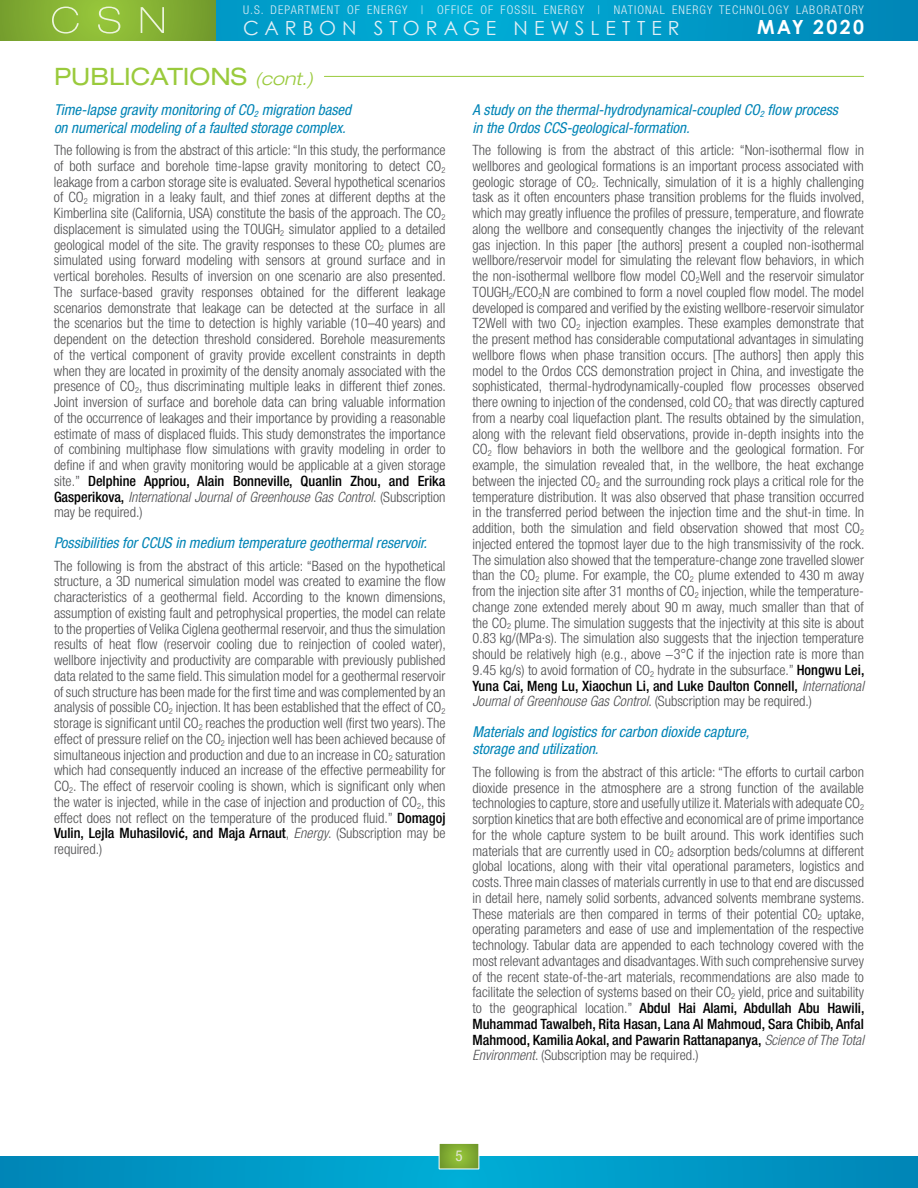
<style>
.page{position:relative;width:918px;height:1188px;background:#fff}
.page>*{position:absolute;margin:0;border:0;box-sizing:border-box;transform-origin:0 0}
.t1{font:expanded 24px "Helvetica Neue LT Std";color:#9aca3c}
.t2{font:19.5px "Century Gothic";letter-spacing:.305em;color:#dfeef6}
.t3{font:700 19.5px "Century Gothic";letter-spacing:.12em;color:#fff}
.t4{font:italic condensed 15px/17.2px "Helvetica Neue";color:#0084b6}
.t5{font:condensed 15px "Helvetica Neue LT Std";color:#e3e6d8}
.t6{font:300 condensed 14.25px/15.8px "Helvetica Neue LT Std";color:#4d4d4f;text-align:justify}
.t7{font:300 condensed 12px "Helvetica Neue LT Std";letter-spacing:.09em;color:#dfeef6}
.s1{font-weight:300;font-style:italic;font-size:18px}
.s2{font-weight:500;color:#000}
.s3{font-style:italic}
.s4{font-family:"Arial Narrow";font-weight:700;font-stretch:normal;color:#000}
</style>
<div class="page">
<svg style="left:216px;top:0;width:702px;height:40px;background:#009cc9"></svg>
<svg style="left:0;top:0;width:216px;height:40px;background:#80ab31"></svg>
<svg style="left:0;top:1156px;width:918px;height:32px;background:#0098c6"></svg>
<svg style="left:52px;top:7px;width:112px;height:27px;background:#9ac34c"></svg>
<svg style="left:439px;top:1143px;width:40px;height:26px"></svg>
<div style="left:439px;top:1143px;width:40px;height:26px;border:1px solid #fff"></div>
<hr style="left:324px;top:76px;width:540px;height:1px;background:#9aca3c">
<p class="t7" style="left:243px;top:3px;width:622px">U.S. DEPARTMENT OF ENERGY | OFFICE OF FOSSIL ENERGY | NATIONAL ENERGY TECHNOLOGY LABORATORY</p>
<h2 class="t3" style="left:757px;top:15px;width:108px">May 2020</h2>
<h1 class="t1" style="left:54px;top:62px;width:261px">PUBLICATIONS <span class="s1">(cont.)</span></h1>
<p class="t4" style="left:54px;top:101px;width:299px">Time-lapse gravity monitoring of CO<sub>2</sub> migration based on numerical modeling of a faulted storage complex.</p>
<p class="t6" style="left:54px;top:142px;width:394px">The following is from the abstract of this article: “In this study, the performance of both surface and borehole time-lapse gravity monitoring to detect CO<sub>2 </sub>leakage from a carbon storage site is evaluated. Several hypothetical scenarios of CO<sub>2</sub> migration in a leaky fault, and thief zones at different depths at the Kimberlina site (California, USA) constitute the basis of the approach. The CO<sub>2 </sub>displacement is simulated using the TOUGH<sub>2</sub> simulator applied to a detailed geological model of the site. The gravity responses to these CO<sub>2</sub> plumes are simulated using forward modeling with sensors at ground surface and in vertical boreholes. Results of inversion on one scenario are also presented.<br>The surface-based gravity responses obtained for the different leakage scenarios demonstrate that leakage can be detected at the surface in all the scenarios but the time to detection is highly variable (10–40 years) and dependent on the detection threshold considered. Borehole measurements of the vertical component of gravity provide excellent constraints in depth when they are located in proximity of the density anomaly associated with the presence of CO<sub>2</sub>, thus discriminating multiple leaks in different thief zones.<br>Joint inversion of surface and borehole data can bring valuable information of the occurrence of leakages and their importance by providing a reasonable estimate of mass of displaced fluids. This study demonstrates the importance of combining multiphase flow simulations with gravity modeling in order to define if and when gravity monitoring would be applicable at a given storage site.” <span class="s2">Delphine Appriou, Alain Bonneville, Quanlin Zhou, and Erika Gasperikova,</span> <span class="s3">International Journal of Greenhouse Gas Control</span>. (Subscription may be required.)</p>
<p class="t4" style="left:54px;top:534px;width:375px">Possibilities for CCUS in medium temperature geothermal reservoir.</p>
<p class="t6" style="left:54px;top:558px;width:394px">The following is from the abstract of this article: “Based on the hypothetical structure, a 3D numerical simulation model was created to examine the flow characteristics of a geothermal field. According to the known dimensions, assumption of existing fault and petrophysical properties, the model can relate to the properties of Velika Ciglena geothermal reservoir, and thus the simulation results of heat flow (reservoir cooling due to reinjection of cooled water), wellbore injectivity and productivity are comparable with previously published data related to the same field. This simulation model for a geothermal reservoir of such structure has been made for the first time and was complemented by an analysis of possible CO<sub>2</sub> injection. It has been established that the effect of CO<sub>2 </sub>storage is significant until CO<sub>2</sub> reaches the production well (first two years). The effect of pressure relief on the CO<sub>2</sub> injection well has been achieved because of simultaneous injection and production and due to an increase in CO<sub>2</sub> saturation which had consequently induced an increase of the effective permeability for CO<sub>2</sub>. The effect of reservoir cooling is shown, which is significant only when the water is injected, while in the case of injection and production of CO<sub>2</sub>, this effect does not reflect on the temperature of the produced fluid.” <span class="s2">Domagoj Vulin, Lejla Muhasilovi</span><span class="s4">ć</span><span class="s2">, and Maja Arnaut</span>, <span class="s3">Energy</span>. (Subscription may be required.)</p>
<h2 class="t2" style="left:243px;top:16px;width:438px">CARBON STORAGE NEWSLETTER</h2>
<p class="t4" style="left:472px;top:101px;width:367px">A study on the thermal-hydrodynamical-coupled CO<sub>2</sub> flow process in the Ordos CCS-geological-formation.</p>
<p class="t6" style="left:472px;top:142px;width:394px">The following is from the abstract of this article: “Non-isothermal flow in wellbores and geological formations is an important process associated with geologic storage of CO<sub>2</sub>. Technically, simulation of it is a highly challenging task as it often encounters phase transition problems for the fluids involved, which may greatly influence the profiles of pressure, temperature, and flowrate along the wellbore and consequently changes the injectivity of the relevant gas injection. In this paper [the authors] present a coupled non-isothermal wellbore/reservoir model for simulating the relevant flow behaviors, in which the non-isothermal wellbore flow model CO<sub>2</sub>Well and the reservoir simulator TOUGH<sub>2</sub>/ECO<sub>2</sub>N are combined to form a novel coupled flow model. The model developed is compared and verified by the existing wellbore-reservoir simulator T2Well with two CO<sub>2</sub> injection examples. These examples demonstrate that the present method has considerable computational advantages in simulating wellbore flows when phase transition occurs. [The authors] then apply this model to the Ordos CCS demonstration project in China, and investigate the sophisticated, thermal-hydrodynamically-coupled flow processes observed there owning to injection of the condensed, cold CO<sub>2</sub> that was directly captured from a nearby coal liquefaction plant. The results obtained by the simulation, along with the relevant field observations, provide in-depth insights into the CO<sub>2</sub> flow behaviors in both the wellbore and the geological formation. For example, the simulation revealed that, in the wellbore, the heat exchange between the injected CO<sub>2</sub> and the surrounding rock plays a critical role for the temperature distribution. It was also observed that phase transition occurred in the transferred period between the injection time and the shut-in time. In addition, both the simulation and field observation showed that most CO<sub>2 </sub>injected entered the topmost layer due to the high transmissivity of the rock.<br>The simulation also showed that the temperature-change zone travelled slower than the CO<sub>2</sub> plume. For example, the CO<sub>2</sub> plume extended to 430 m away from the injection site after 31 months of CO<sub>2</sub> injection, while the temperature&shy;change zone extended merely about 90 m away, much smaller than that of the CO<sub>2</sub> plume. The simulation suggests that the injectivity at this site is about 0.83 kg/(MPa·s). The simulation also suggests that the injection temperature should be relatively high (e.g., above −3°C if the injection rate is more than 9.45 kg/s) to avoid formation of CO<sub>2</sub> hydrate in the subsurface.” <span class="s2">Hongwu Lei, Yuna Cai, Meng Lu, Xiaochun Li, and Luke Daulton Connell,</span> <span class="s3">International Journal of Greenhouse Gas Control</span>. (Subscription may be required.)</p>
<p class="t4" style="left:473px;top:723px;width:278px">Materials and logistics for carbon dioxide capture, storage and utilization.</p>
<p class="t6" style="left:472px;top:764px;width:394px">The following is from the abstract of this article: “The efforts to curtail carbon dioxide presence in the atmosphere are a strong function of the available technologies to capture, store and usefully utilize it. Materials with adequate CO<sub>2 </sub>sorption kinetics that are both effective and economical are of prime importance for the whole capture system to be built around. This work identifies such materials that are currently used in CO<sub>2</sub> adsorption beds/columns at different global locations, along with their vital operational parameters, logistics and costs. Three main classes of materials currently in use to that end are discussed in detail here, namely solid sorbents, advanced solvents membrane systems.<br>These materials are then compared in terms of their potential CO<sub>2</sub> uptake, operating parameters and ease of use and implementation of the respective technology. Tabular data are appended to each technology covered with the most relevant advantages and disadvantages. With such comprehensive survey of the recent state-of-the-art materials, recommendations are also made to facilitate the selection of systems based on their CO<sub>2</sub> yield, price and suitability to the geographical location.” <span class="s2">Abdul Hai Alami, Abdullah Abu Hawili, Muhammad Tawalbeh, Rita Hasan, Lana Al Mahmoud, Sara Chibib, Anfal Mahmood, Kamilia Aokal, and Pawarin Rattanapanya,</span> <span class="s3">Science of The Total Environment</span>. (Subscription may be required.)</p>
<p class="t5" style="left:455px;top:1147px;width:9px">5</p>
</div>
